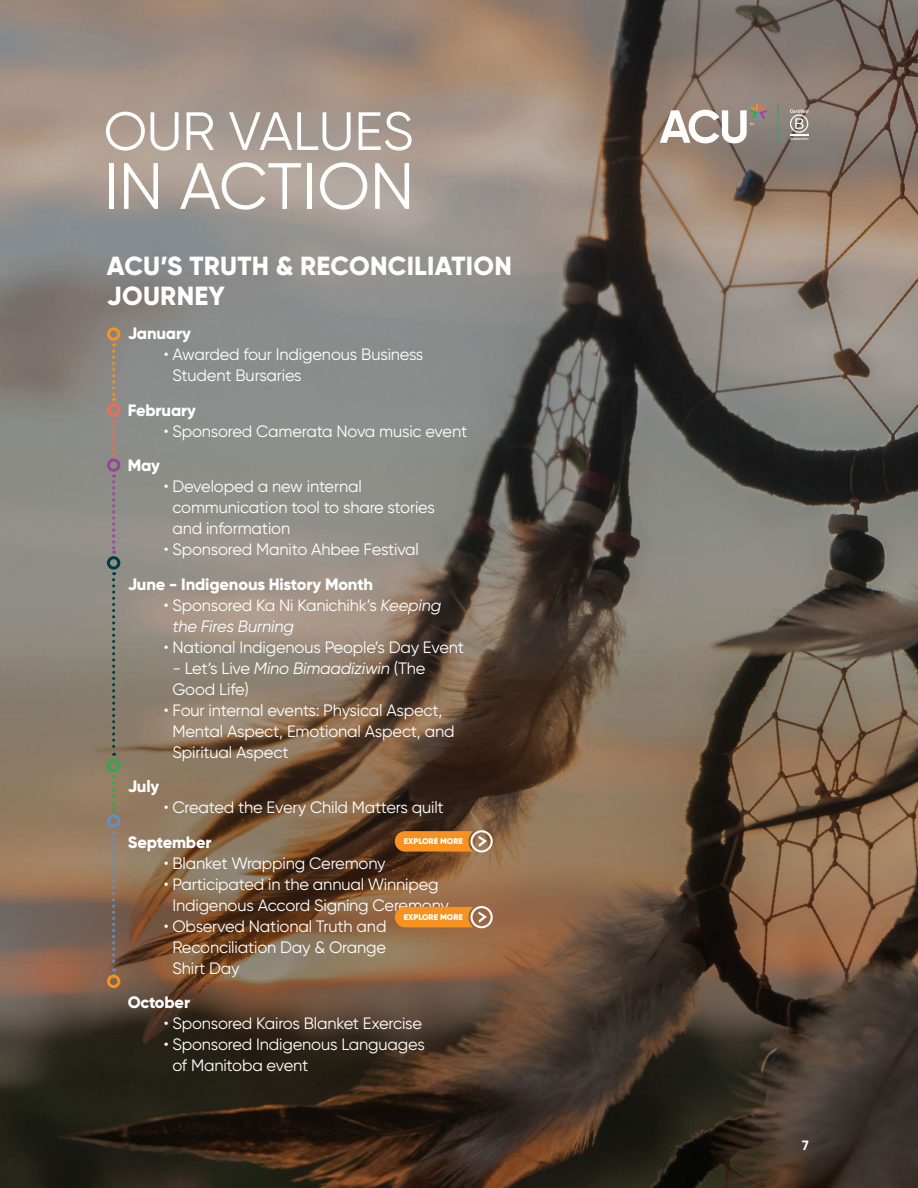
<style>
.page{position:relative;width:918px;height:1188px;background:#fff}
.page>*{position:absolute;margin:0;border:0;box-sizing:border-box;transform-origin:0 0}
.t1{font:65.4px "Gilroy";color:#fff}
.t2{font:53.85px "Gilroy";color:#fff}
.t3{font:800 26.25px/30.6px "Gilroy";letter-spacing:.01em;color:#fff}
.t4{font:16.5px/21px "Gilroy";letter-spacing:-.01em;color:#fff}
.t5{font:800 16.5px "Gilroy";letter-spacing:-.01em;color:#fff}
.t6{font:700 13.5px "Gilroy";color:#fff}
.t7{font:900 8.25px "Gilroy";color:#fff}
.s1{font-style:italic}
</style>
<div class="page">
<img style="left:0;top:0;width:918px;height:1188px">
<svg style="left:660px;top:104px;width:107px;height:39px"></svg>
<svg style="left:790px;top:109px;width:18px;height:31px"></svg>
<hr style="left:778px;top:104px;width:1px;height:40px;background:#27ae4a">
<svg style="left:395px;top:830px;width:98px;height:22px"></svg>
<svg style="left:395px;top:906px;width:98px;height:22px"></svg>
<div style="left:107px;top:327px;width:13px;height:14px;border:3px solid #f79120;border-radius:50%"></div>
<div style="left:107px;top:403px;width:13px;height:14px;border:3px solid #f26c52;border-radius:50%"></div>
<div style="left:107px;top:458px;width:13px;height:14px;border:3px solid #9b449a;border-radius:50%"></div>
<div style="left:107px;top:556px;width:13px;height:14px;border:3px solid #003b45;border-radius:50%"></div>
<div style="left:107px;top:759px;width:13px;height:13px;border:3px solid #27ae4a;border-radius:50%"></div>
<div style="left:107px;top:814px;width:13px;height:14px;border:3px solid #638fc5;border-radius:50%"></div>
<div style="left:107px;top:975px;width:13px;height:13px;border:3px solid #f79120;border-radius:50%"></div>
<svg style="left:112px;top:343px;width:3px;height:58px"></svg>
<svg style="left:112px;top:775px;width:3px;height:36px"></svg>
<svg style="left:112px;top:831px;width:3px;height:140px"></svg>
<svg style="left:112px;top:419px;width:3px;height:37px"></svg>
<svg style="left:112px;top:475px;width:3px;height:79px"></svg>
<svg style="left:112px;top:572px;width:3px;height:184px"></svg>
<h2 class="t2" style="left:104px;top:98px;width:312px">OUR VALUES</h2>
<h1 class="t1" style="left:104px;top:146px;width:312px">IN ACTION</h1>
<h3 class="t3" style="left:107px;top:250px;width:407px">ACU’S TRUTH &amp; RECONCILIATION<br>JOURNEY</h3>
<p class="t5" style="left:128px;top:323px;width:65px">January</p>
<p class="t4" style="left:172px;top:344px;width:253px;text-indent:-9px">• Awarded four Indigenous Business<br>Student Bursaries</p>
<p class="t5" style="left:128px;top:400px;width:70px">February</p>
<p class="t4" style="left:164px;top:420px;width:305px">• Sponsored Camerata Nova music event</p>
<p class="t5" style="left:128px;top:455px;width:34px">May</p>
<p class="t4" style="left:172px;top:476px;width:264px;text-indent:-9px">• Developed a new internal communication tool to share stories and information</p>
<p class="t4" style="left:164px;top:539px;width:257px">• Sponsored Manito Ahbee Festival</p>
<p class="t5" style="left:128px;top:574px;width:247px">June - Indigenous History Month</p>
<p class="t4" style="left:172px;top:594px;width:270px;text-indent:-9px">• Sponsored Ka Ni Kanichihk’s <span class="s1">Keeping the Fires Burning</span></p>
<p class="t4" style="left:164px;top:636px;width:302px">• National Indigenous People’s Day Event</p>
<p class="t4" style="left:172px;top:657px;width:255px">- Let’s Live <span class="s1">Mino Bimaadiziwin</span> (The<br>Good Life)</p>
<p class="t4" style="left:172px;top:699px;width:284px;text-indent:-9px">• Four internal events: Physical Aspect,<br>Mental Aspect, Emotional Aspect, and<br>Spiritual Aspect</p>
<p class="t5" style="left:128px;top:776px;width:33px">July</p>
<p class="t4" style="left:164px;top:797px;width:282px">• Created the Every Child Matters quilt</p>
<p class="t5" style="left:128px;top:832px;width:85px">September</p>
<p class="t4" style="left:164px;top:853px;width:223px">• Blanket Wrapping Ceremony</p>
<p class="t4" style="left:172px;top:874px;width:278px;text-indent:-9px">• Participated in the annual Winnipeg<br>Indigenous Accord Signing Ceremony</p>
<p class="t4" style="left:172px;top:916px;width:216px;text-align:justify;text-indent:-9px">• Observed National Truth and Reconciliation Day &amp; Orange Shirt Day</p>
<p class="t5" style="left:128px;top:992px;width:64px">October</p>
<p class="t4" style="left:164px;top:1013px;width:260px">• Sponsored Kairos Blanket Exercise</p>
<p class="t4" style="left:172px;top:1034px;width:254px;text-indent:-9px">• Sponsored Indigenous Languages of Manitoba event</p>
<p class="t7" style="left:404px;top:836px;width:60px">EXPLORE MORE</p>
<p class="t7" style="left:404px;top:912px;width:60px">EXPLORE MORE</p>
<p class="t6" style="left:802px;top:1137px;width:8px">7</p>
</div>
